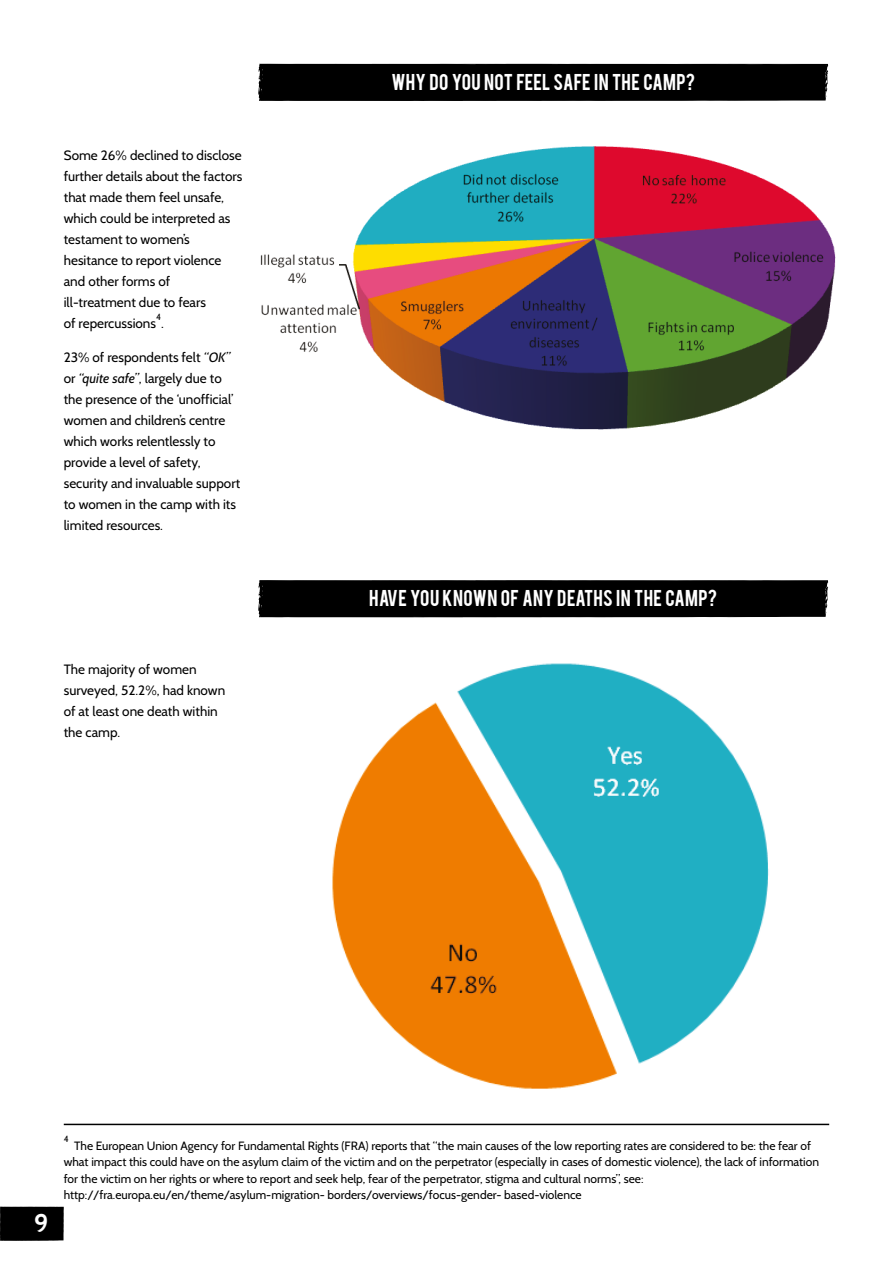
<style>
.page{position:relative;width:893px;height:1263px;background:#fff}
.page>*{position:absolute;margin:0;border:0;box-sizing:border-box;transform-origin:0 0}
.t1{font:700 25.5px "Cabin";color:#fff}
.t2{font:18px "Bebas";letter-spacing:.02em;color:#fff}
.t3{font:13.5px/21px "Cabin";color:#000}
.t4{font:12px/16.5px "Cabin";color:#000}
.t5{font:9px "Cabin";color:#000}
.s1{font-style:italic}
</style>
<div class="page">
<hr style="left:64px;top:1124px;width:765px;height:1px;background:#000">
<img style="left:260px;top:146px;width:576px;height:284px">
<div style="left:258px;top:64px;width:570px;height:37px;background:#000"></div>
<div style="left:258px;top:580px;width:570px;height:38px;background:#000"></div>
<img style="left:332px;top:663px;width:437px;height:426px">
<svg style="left:0;top:1206px;width:64px;height:35px;background:#090909"></svg>
<p class="t3" style="left:64px;top:144px;width:180px">Some 26% declined to disclose further details about the factors that made them feel unsafe, which could be interpreted as testament to women’s hesitance to report violence and other forms of ill-treatment due to fears<br>of repercussions .</p>
<p class="t5" style="left:156px;top:312px;width:7px">4</p>
<p class="t3" style="left:64px;top:346px;width:178px">23% of respondents felt <span class="s1">“OK” </span>or <span class="s1">“quite safe”</span>, largely due to the presence of the ‘unofficial’ women and children’s centre which works relentlessly to provide a level of safety, security and invaluable support to women in the camp with its limited resources.</p>
<p class="t3" style="left:64px;top:658px;width:163px">The majority of women surveyed, 52.2%, had known of at least one death within the camp.</p>
<h2 class="t2" style="left:391px;top:69px;width:305px">WHY DO YOU NOT FEEL SAFE IN THE CAMP?</h2>
<h2 class="t2" style="left:369px;top:585px;width:349px">HAVE YOU KNOWN OF ANY DEATHS IN THE CAMP?</h2>
<h1 class="t1" style="left:34px;top:1207px;width:16px">9</h1>
<p class="t5" style="left:64px;top:1134px;width:7px">4</p>
<p class="t4" style="left:64px;top:1137px;width:757px;text-indent:10px">The European Union Agency for Fundamental Rights (FRA) reports that “the main causes of the low reporting rates are considered to be: the fear of what impact this could have on the asylum claim of the victim and on the perpetrator (especially in cases of domestic violence), the lack of information for the victim on her rights or where to report and seek help, fear of the perpetrator, stigma and cultural norms”, see: http://fra.europa.eu/en/theme/asylum-migration- borders/overviews/focus-gender- based-violence</p>
</div>
